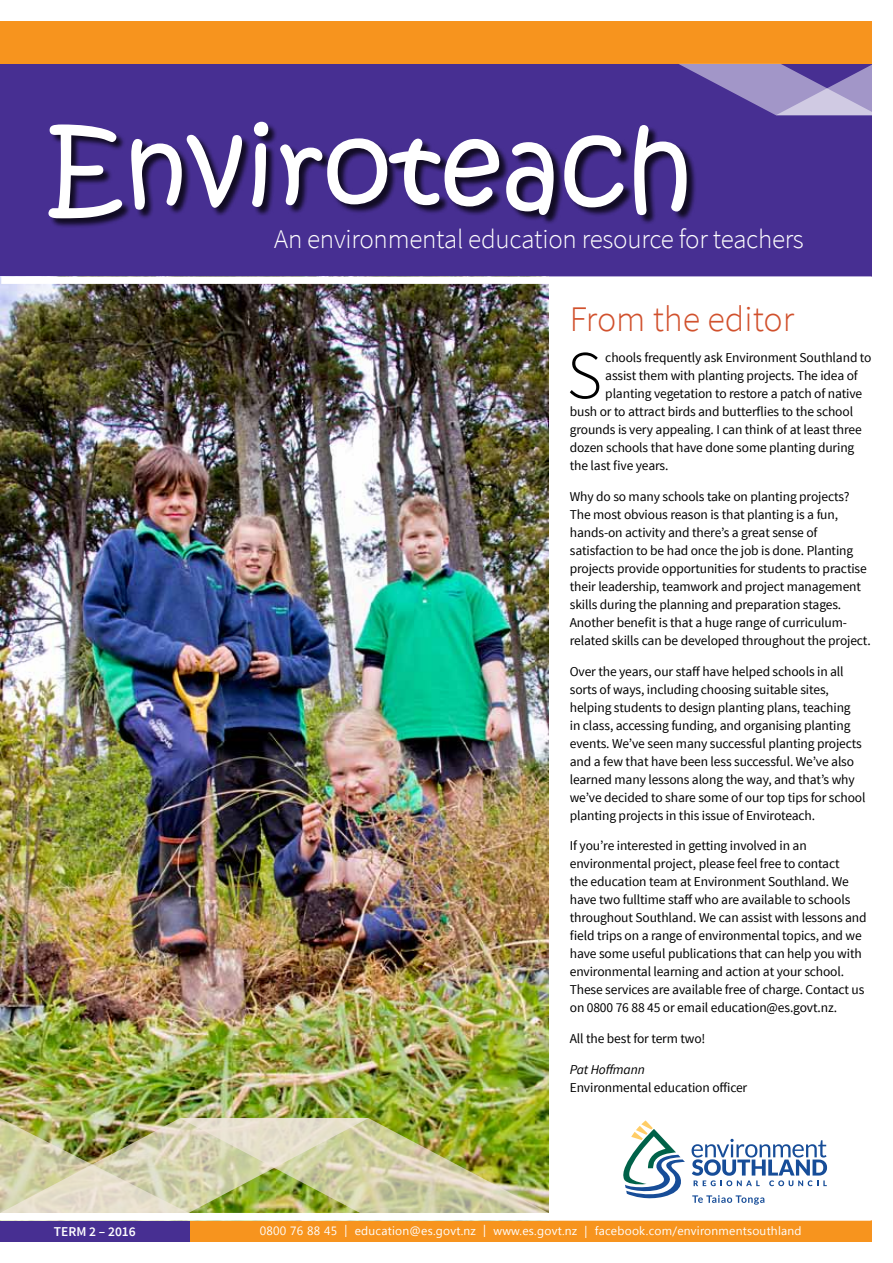
<style>
.page{position:relative;width:893px;height:1263px;background:#fff}
.page>*{position:absolute;margin:0;border:0;box-sizing:border-box;transform-origin:0 0}
.t1{font:108px "Kristen ITC";color:#fff}
.t2{font:300 68.1px "Source Sans Pro";color:#000}
.t3{font:300 36px "Source Sans Pro";color:#d1512d}
.t4{font:300 27px "Source Sans Pro";letter-spacing:-.01em;color:#fff}
.t5{font:13.5px/18px "Source Sans Pro";letter-spacing:-.01em;color:#000}
.t6{font:italic 13.5px "Source Sans Pro";letter-spacing:-.01em;color:#000}
.t7{font:600 13.5px "Source Sans Pro";color:#fff}
.t8{font:12px "Segoe UI";letter-spacing:.02em;color:#fff}
</style>
<div class="page">
<div style="left:13px;top:1220px;width:859px;height:22px;background:#f7941e"></div>
<div style="left:0;top:1220px;width:190px;height:22px;background:#472f92"></div>
<div style="left:0;top:64px;width:872px;height:212px;background:#472f92"></div>
<div style="left:50px;top:123px;width:647px;height:106px;background:#000;opacity:.75"></div>
<img style="left:0;top:276px;width:549px;height:842px">
<div style="left:0;top:21px;width:872px;height:43px;background:#f7941e"></div>
<svg style="left:623px;top:1120px;width:62px;height:79px"></svg>
<svg style="left:692px;top:1195px;width:72px;height:10px"></svg>
<svg style="left:692px;top:1139px;width:135px;height:47px"></svg>
<svg style="left:679px;top:64px;width:193px;height:51px"></svg>
<div style="left:1px;top:276px;width:871px;height:8px;background:#fff"></div>
<img style="left:0;top:1118px;width:549px;height:95px">
<h1 class="t1" style="left:46px;top:98px;width:649px">Enviroteach</h1>
<h3 class="t4" style="left:274px;top:222px;width:531px">An environmental education resource for teachers</h3>
<h3 class="t3" style="left:570px;top:298px;width:226px">From the editor</h3>
<h2 class="t2" style="left:567px;top:334px;width:37px">S</h2>
<p class="t5" style="left:605px;top:349px;width:268px">chools frequently ask Environment Southland to</p>
<p class="t5" style="left:605px;top:367px;width:254px">assist them with planting projects. The idea of</p>
<p class="t5" style="left:605px;top:385px;width:258px">planting vegetation to restore a patch of native</p>
<p class="t5" style="left:570px;top:403px;width:285px">bush or to attract birds and butterflies to the school</p>
<p class="t5" style="left:570px;top:421px;width:293px">grounds is very appealing. I can think of at least three</p>
<p class="t5" style="left:570px;top:439px;width:286px">dozen schools that have done some planting during</p>
<p class="t5" style="left:570px;top:457px;width:100px">the last five years.</p>
<p class="t5" style="left:570px;top:488px;width:303px">Why do so many schools take on planting projects?<br>The most obvious reason is that planting is a fun, hands-on activity and there’s a great sense of satisfaction to be had once the job is done. Planting projects provide opportunities for students to practise their leadership, teamwork and project management skills during the planning and preparation stages.<br>Another benefit is that a huge range of curriculum&shy;related skills can be developed throughout the project.</p>
<p class="t5" style="left:570px;top:662px;width:297px">Over the years, our staff have helped schools in all sorts of ways, including choosing suitable sites, helping students to design planting plans, teaching<br>in class, accessing funding, and organising planting events. We’ve seen many successful planting projects and a few that have been less successful. We’ve also learned many lessons along the way, and that’s why we’ve decided to share some of our top tips for school planting projects in this issue of Enviroteach.</p>
<p class="t5" style="left:570px;top:837px;width:298px">If you’re interested in getting involved in an environmental project, please feel free to contact<br>the education team at Environment Southland. We have two fulltime staff who are available to schools throughout Southland. We can assist with lessons and field trips on a range of environmental topics, and we have some useful publications that can help you with environmental learning and action at your school.<br>These services are available free of charge. Contact us on 0800 76 88 45 or email education@es.govt.nz.</p>
<p class="t5" style="left:570px;top:1030px;width:137px">All the best for term two!</p>
<p class="t6" style="left:570px;top:1061px;width:76px">Pat Hoffmann</p>
<p class="t5" style="left:570px;top:1078px;width:179px">Environmental education officer</p>
<p class="t7" style="left:54px;top:1223px;width:84px">TERM 2 – 2016</p>
<p class="t8" style="left:260px;top:1223px;width:543px">0800 76 88 45 | education@es.govt.nz | www.es.govt.nz | facebook.com/environmentsouthland</p>
</div>
